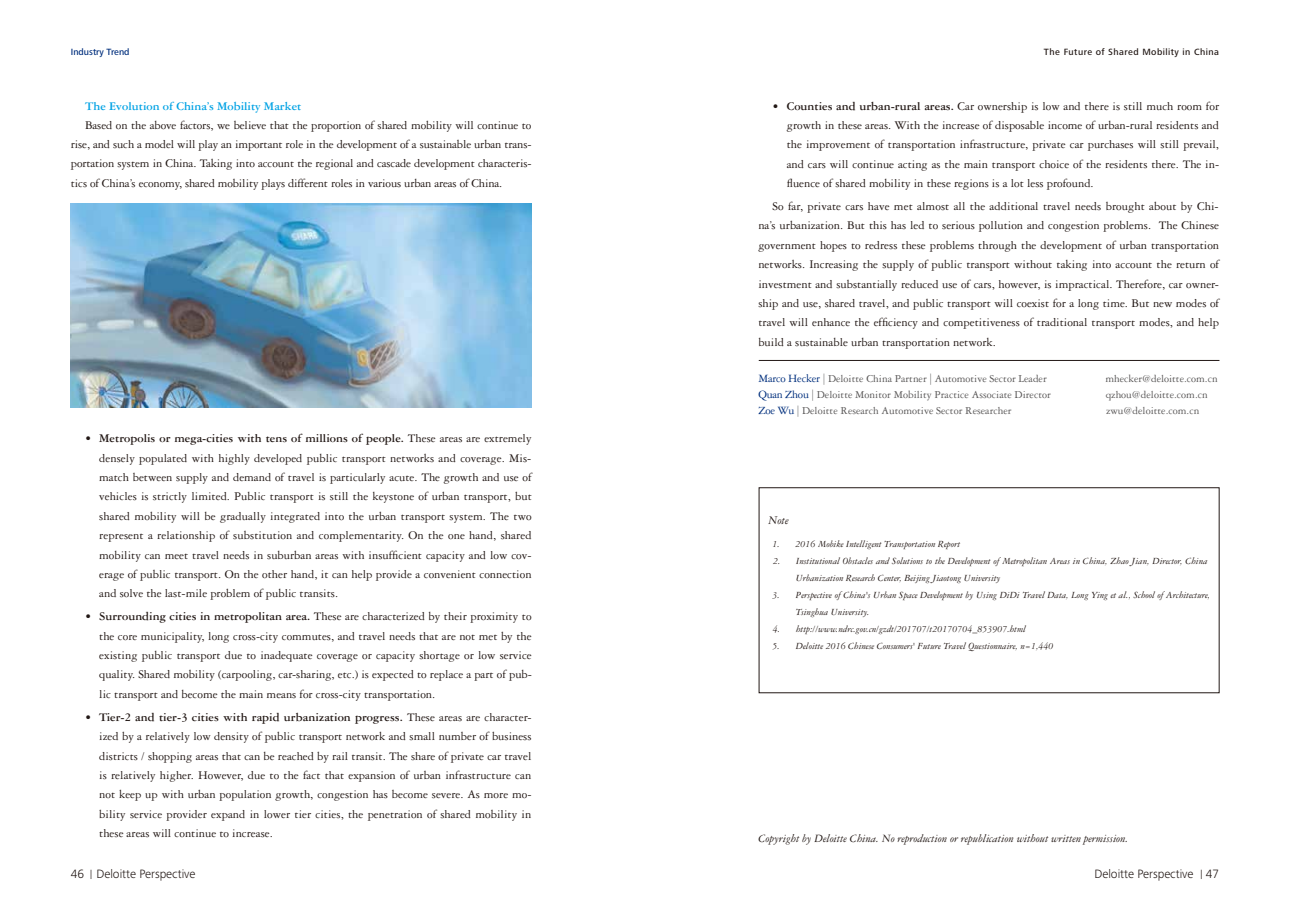
<style>
.page{position:relative;width:1290px;height:911px;background:#fff}
.page>*{position:absolute;margin:0;border:0;box-sizing:border-box;transform-origin:0 0}
.t1{font:12.5px/19.4px "Garamond 3 LT Std";color:#221815;text-align:justify}
.t2{font:300 12.5px "Frutiger Next Pro";color:#221815}
.t3{font:700 12.5px "Garamond 3 LT Std";color:#00a2e4}
.t4{font:italic 12.5px "Garamond 3 LT Std";color:#221815}
.t5{font:italic 11.88px "Garamond 3 LT Std";color:#221815}
.t6{font:11.25px "Garamond 3 LT Std";color:#595757}
.t7{font:italic 10px/16.9px "Garamond 3 LT Std";color:#221815}
.t8{font:500 9.38px "Frutiger Next Pro";letter-spacing:.05em;color:#221815}
.t9{font:500 9.38px "Frutiger Next Pro";color:#002f7d}
.s1{font-weight:700}
.s2{font-size:11.88px;color:#002f7d}
.s3{font-size:9.38px}
</style>
<div class="page">
<img style="left:71px;top:203px;width:460px;height:204px">
<hr style="left:759px;top:360px;width:460px;height:1px;background:#221815">
<div style="left:759px;top:487px;width:460px;height:206px;border:1px solid #221815"></div>
<p class="t9" style="left:71px;top:46px;width:60px">Industry Trend</p>
<p class="t8" style="left:1044px;top:46px;width:177px">The Future of Shared Mobility in China</p>
<p class="t3" style="left:85px;top:99px;width:218px">The Evolution of China’s Mobility Market</p>
<p class="t1" style="left:71px;top:115px;width:462px;text-indent:14px">Based on the above factors, we believe that the proportion of shared mobility will continue to rise, and such a model will play an important role in the development of a sustainable urban trans&shy;portation system in China. Taking into account the regional and cascade development characteris&shy;tics of China’s economy, shared mobility plays different roles in various urban areas of China.</p>
<p class="t1" style="left:99px;top:429px;width:434px;text-indent:-14px"><span class="s1">• Metropolis or mega-cities with tens of millions of people.</span> These areas are extremely densely populated with highly developed public transport networks and coverage. Mis&shy;match between supply and demand of travel is particularly acute. The growth and use of vehicles is strictly limited. Public transport is still the keystone of urban transport, but shared mobility will be gradually integrated into the urban transport system. The two represent a relationship of substitution and complementarity. On the one hand, shared mobility can meet travel needs in suburban areas with insufficient capacity and low cov&shy;erage of public transport. On the other hand, it can help provide a convenient connection and solve the last-mile problem of public transits.</p>
<p class="t1" style="left:99px;top:607px;width:434px;text-indent:-14px"><span class="s1">• Surrounding cities in metropolitan area.</span> These are characterized by their proximity to the core municipality, long cross-city commutes, and travel needs that are not met by the existing public transport due to inadequate coverage or capacity shortage or low service quality. Shared mobility (carpooling, car-sharing, etc.) is expected to replace a part of pub&shy;lic transport and become the main means for cross-city transportation.</p>
<p class="t1" style="left:99px;top:707px;width:434px;text-indent:-14px"><span class="s1">• Tier-2 and tier-3 cities with rapid urbanization progress.</span> These areas are character&shy;ized by a relatively low density of public transport network and small number of business districts / shopping areas that can be reached by rail transit. The share of private car travel is relatively higher. However, due to the fact that expansion of urban infrastructure can not keep up with urban population growth, congestion has become severe. As more mo&shy;bility service provider expand in lower tier cities, the penetration of shared mobility in these areas will continue to increase.</p>
<p class="t1" style="left:787px;top:96px;width:434px;text-indent:-14px"><span class="s1">• Counties and urban-rural areas.</span> Car ownership is low and there is still much room for growth in these areas. With the increase of disposable income of urban-rural residents and the improvement of transportation infrastructure, private car purchases will still prevail, and cars will continue acting as the main transport choice of the residents there. The in&shy;fluence of shared mobility in these regions is a lot less profound.</p>
<p class="t1" style="left:758px;top:197px;width:462px;text-indent:14px">So far, private cars have met almost all the additional travel needs brought about by Chi&shy;na’s urbanization. But this has led to serious pollution and congestion problems. The Chinese government hopes to redress these problems through the development of urban transportation networks. Increasing the supply of public transport without taking into account the return of investment and substantially reduced use of cars, however, is impractical. Therefore, car owner&shy;ship and use, shared travel, and public transport will coexist for a long time. But new modes of travel will enhance the efficiency and competitiveness of traditional transport modes, and help build a sustainable urban transportation network.</p>
<p class="t6" style="left:758px;top:372px;width:290px"><span class="s2">Marco Hecker</span> | Deloitte China Partner | Automotive Sector Leader</p>
<p class="t6" style="left:1105px;top:373px;width:114px">mhecker@deloitte.com.cn</p>
<p class="t6" style="left:758px;top:388px;width:294px"><span class="s2">Quan Zhou</span> | Deloitte Monitor Mobility Practice Associate Director</p>
<p class="t6" style="left:1105px;top:389px;width:104px">qzhou@deloitte.com.cn</p>
<p class="t6" style="left:758px;top:404px;width:255px"><span class="s2">Zoe Wu</span> | Deloitte Research Automotive Sector Researcher</p>
<p class="t6" style="left:1106px;top:405px;width:95px">zwu@deloitte.com.cn</p>
<p class="t4" style="left:768px;top:513px;width:22px">Note</p>
<p class="t7" style="left:772px;top:536px;width:189px">1. 2016 Mobike Intelligent Transportation Report</p>
<p class="t7" style="left:796px;top:553px;width:413px;text-indent:-23px">2. Institutional Obstacles and Solutions to the Development of Metropolitan Areas in China, Zhao Jian, Director, China<br>Urbanization Research Center, Beijing Jiaotong University</p>
<p class="t7" style="left:796px;top:586px;width:416px;text-indent:-23px">3. Perspective of China's Urban Space Development by Using DiDi Travel Data, Long Ying et al., School of Architecture,<br>Tsinghua University.</p>
<p class="t7" style="left:773px;top:620px;width:255px">4. http://www.ndrc.gov.cn/gzdt/201707/t20170704_853907.html</p>
<p class="t7" style="left:772px;top:637px;width:282px">5. Deloitte 2016 Chinese Consumers' Future Travel Questionnaire, n=1,440</p>
<p class="t5" style="left:758px;top:831px;width:372px">Copyright by Deloitte China. No reproduction or republication without written permission.</p>
<p class="t2" style="left:71px;top:867px;width:126px">46 <span class="s3">|</span> Deloitte Perspective</p>
<p class="t2" style="left:1094px;top:867px;width:126px">Deloitte Perspective <span class="s3">|</span> 47</p>
</div>
